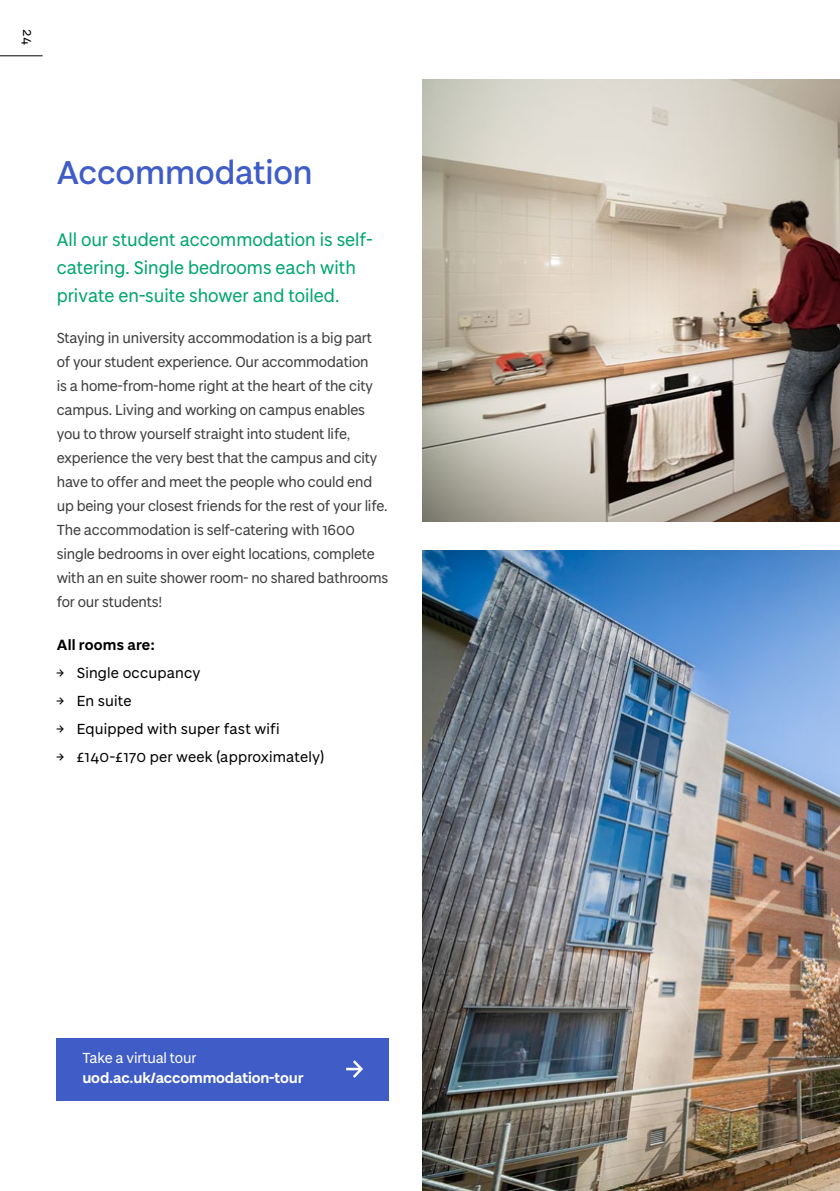
<style>
.page{position:relative;width:840px;height:1191px;background:#fff}
.page>*{position:absolute;margin:0;border:0;box-sizing:border-box;transform-origin:0 0}
.t1{font:500 36px "Baxter Sans";letter-spacing:-.005em;color:#3f5cc7}
.t2{font:20px/28px "Baxter Prospectus";color:#00a66f}
.t3{font:16px/24px "Baxter Prospectus";letter-spacing:-.01em;color:#3f3f3f}
.t4{font:16px "Baxter Sans";letter-spacing:.01em;color:#000}
.t5{font:700 16px "Baxter Sans";letter-spacing:-.01em;color:#fff}
.t6{font:16px "Baxter Prospectus";letter-spacing:-.01em;color:#fff}
.t7{font:700 16px "Baxter Sans";letter-spacing:.015em;color:#000}
.t8{font:14px "Baxter Sans";color:#000}
.s1{font-family:"Baxter Prospectus"}
</style>
<div class="page">
<img style="left:422px;top:79px;width:417px;height:442px">
<div style="left:57px;top:1037px;width:331px;height:63px;background:#3f5cc7"></div>
<svg style="left:346px;top:1060px;width:17px;height:17px"></svg>
<img style="left:422px;top:550px;width:417px;height:641px">
<hr style="left:0;top:55px;width:43px;height:1px;background:#000">
<p class="t8" style="left:37px;top:29px;width:17px;rotate:90deg">24</p>
<h1 class="t1" style="left:57px;top:148px;width:257px">Accommodation</h1>
<p class="t2" style="left:57px;top:225px;width:317px">All our student accommodation is self&shy;catering. Single bedrooms each with private en-suite shower and toiled.</p>
<p class="t3" style="left:57px;top:325px;width:333px">Staying in university accommodation is a big part of your student experience. Our accommodation<br>is a home-from-home right at the heart of the city campus. Living and working on campus enables you to throw yourself straight into student life, experience the very best that the campus and city have to offer and meet the people who could end up being your closest friends for the rest of your life.<br>The accommodation is self-catering with 1600 single bedrooms in over eight locations, complete with an en suite shower room- no shared bathrooms for our students!</p>
<p class="t7" style="left:57px;top:633px;width:100px">All rooms are:</p>
<p class="t4" style="left:57px;top:662px;width:145px"><span class="s1">→</span> Single occupancy</p>
<p class="t4" style="left:57px;top:690px;width:76px"><span class="s1">→</span> En suite</p>
<p class="t4" style="left:57px;top:718px;width:224px"><span class="s1">→</span> Equipped with super fast wifi</p>
<p class="t4" style="left:57px;top:746px;width:269px"><span class="s1">→</span> £140-£170 per week (approximately)</p>
<p class="t6" style="left:82px;top:1047px;width:115px">Take a virtual tour</p>
<p class="t5" style="left:82px;top:1066px;width:222px">uod.ac.uk/accommodation-tour</p>
</div>
